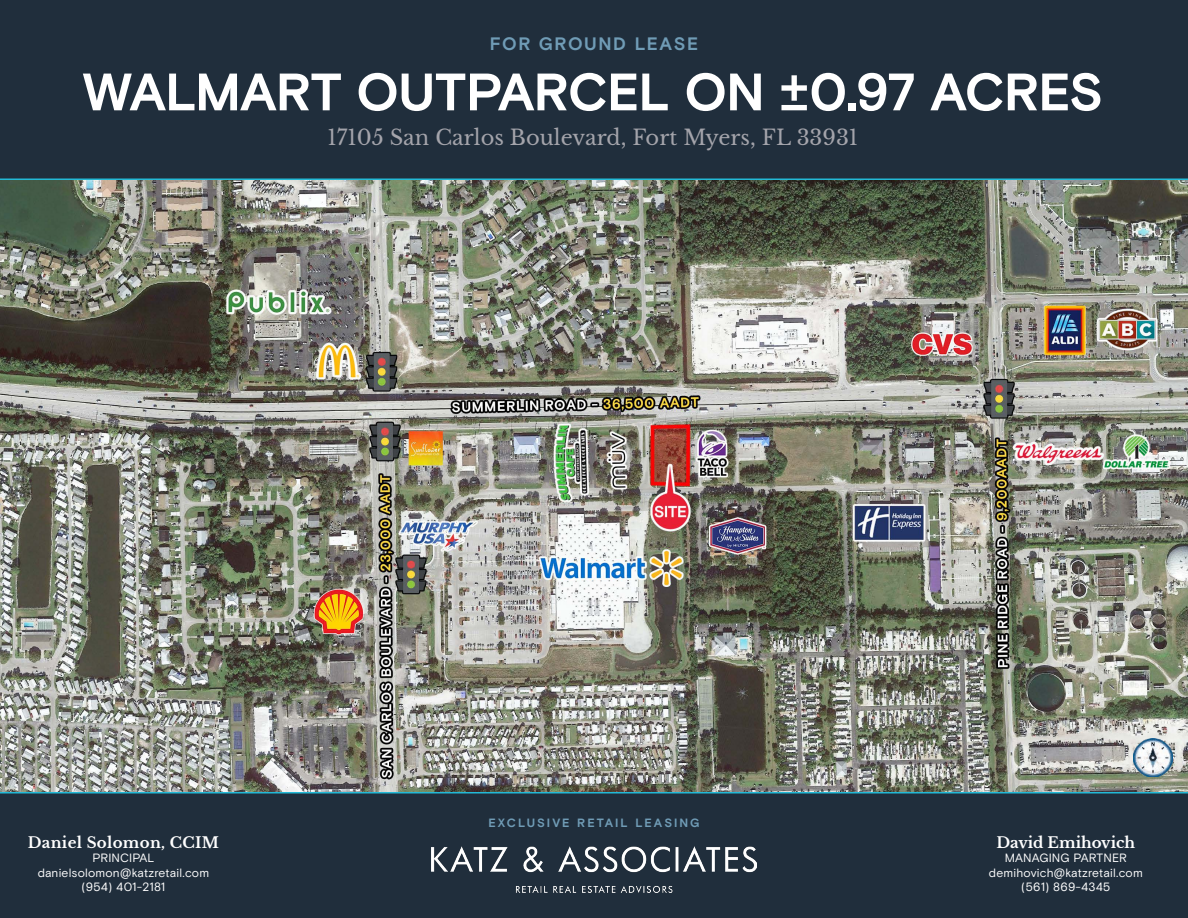
<style>
.page{position:relative;width:1188px;height:918px;background:#202e3c}
.page>*{position:absolute;margin:0;border:0;box-sizing:border-box;transform-origin:0 0}
.t1{font:700 52.5px "Basis Grotesque Pro";letter-spacing:-.015em;color:#fff}
.t2{font:21px "Libre Baskerville";color:#a4a4ab}
.t3{font:700 18px "Basis Grotesque Pro";letter-spacing:.085em;color:#709cb6}
.t4{font:700 15px "Libre Baskerville";letter-spacing:.015em;color:#fff}
.t5{font:12px "Basis Grotesque Pro";letter-spacing:.01em;color:#fff}
.t6{font:700 12px "Basis Grotesque Pro";letter-spacing:.165em;color:#709cb6}
</style>
<div class="page">
<img style="left:0;top:178px;width:1188px;height:616px">
<img style="left:432px;top:846px;width:324px;height:46px">
<img style="left:1134px;top:738px;width:39px;height:39px">
<p class="t3" style="left:490px;top:33px;width:210px">FOR GROUND LEASE</p>
<p class="t1" style="left:83px;top:61px;width:1022px">WALMART OUTPARCEL ON ±0.97 ACRES</p>
<p class="t2" style="left:327px;top:124px;width:532px">17105 San Carlos Boulevard, Fort Myers, FL 33931</p>
<p class="t4" style="left:28px;top:833px;width:193px">Daniel Solomon, CCIM</p>
<p class="t5" style="left:92px;top:851px;width:64px">PRINCIPAL</p>
<p class="t5" style="left:38px;top:865px;width:173px">danielsolomon@katzretail.com</p>
<p class="t5" style="left:81px;top:880px;width:85px">(954) 401-2181</p>
<p class="t6" style="left:488px;top:816px;width:213px">EXCLUSIVE RETAIL LEASING</p>
<p class="t4" style="left:997px;top:833px;width:140px">David Emihovich</p>
<p class="t5" style="left:1005px;top:851px;width:124px">MANAGING PARTNER</p>
<p class="t5" style="left:989px;top:865px;width:156px">demihovich@katzretail.com</p>
<p class="t5" style="left:1021px;top:880px;width:91px">(561) 869-4345</p>
</div>
